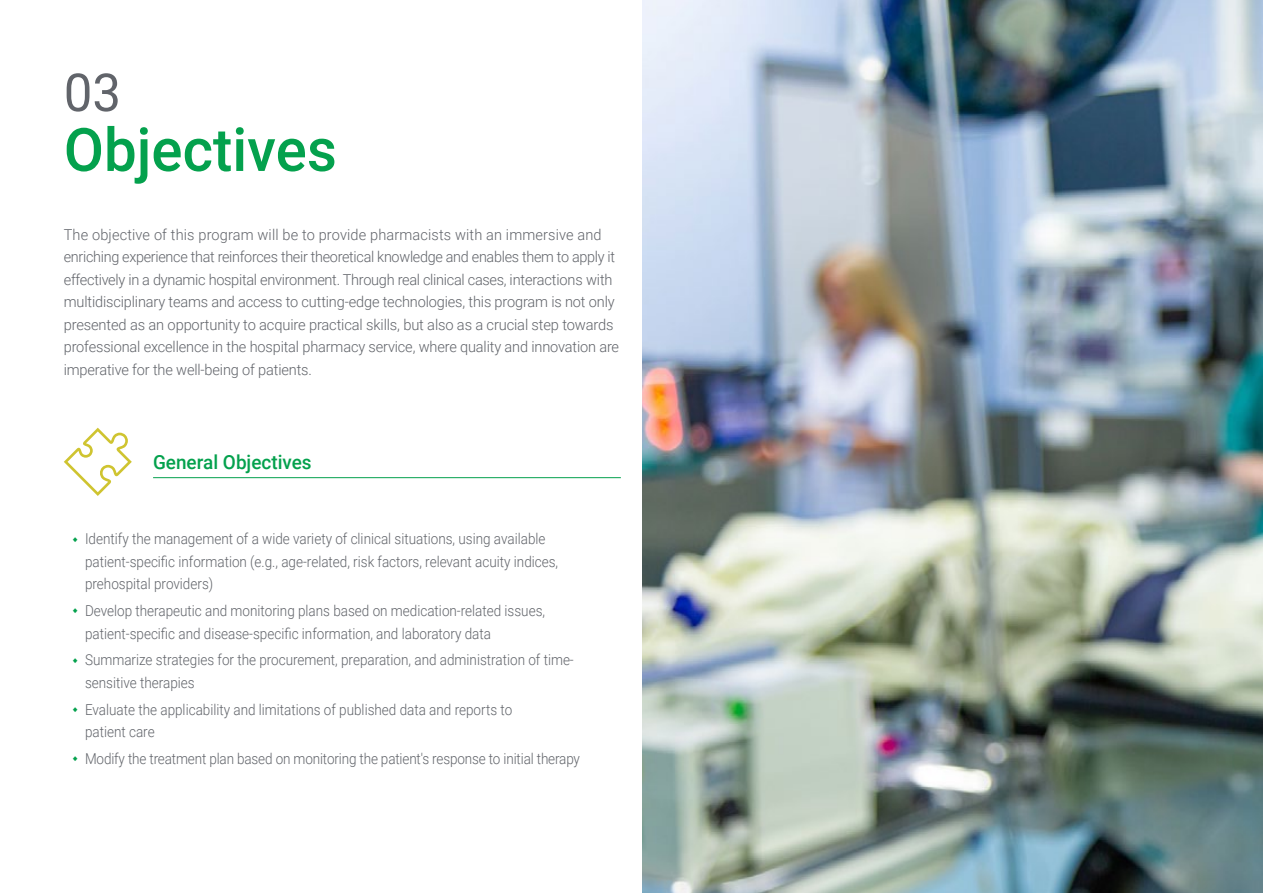
<style>
.page{position:relative;width:1263px;height:893px;background:#fff}
.page>*{position:absolute;margin:0;border:0;box-sizing:border-box;transform-origin:0 0}
.t1{font:500 60px "Roboto";color:#04a14d}
.t2{font:52.5px "Roboto";color:#61646a}
.t3{font:500 19.5px "Roboto";color:#04a14d}
.t4{font:300 15px/22.5px "Roboto";letter-spacing:-.01em;color:#61646a;scale:.9 1}
.t5{font:300 15px/22.5px "Roboto";letter-spacing:-.01em;color:#61646a}
</style>
<div class="page">
<img style="left:642px;top:0;width:621px;height:893px">
<hr style="left:153px;top:477px;width:468px;height:1px;background:#04a14d">
<svg style="left:64px;top:428px;width:68px;height:68px"></svg>
<h2 class="t2" style="left:64px;top:56px;width:59px">03</h2>
<h1 class="t1" style="left:64px;top:108px;width:275px">Objectives</h1>
<p class="t5" style="left:64px;top:222px;width:557px">The objective of this program will be to provide pharmacists with an immersive and enriching experience that reinforces their theoretical knowledge and enables them to apply it effectively in a dynamic hospital environment. Through real clinical cases, interactions with multidisciplinary teams and access to cutting-edge technologies, this program is not only presented as an opportunity to acquire practical skills, but also as a crucial step towards professional excellence in the hospital pharmacy service, where quality and innovation are imperative for the well-being of patients.</p>
<h3 class="t3" style="left:153px;top:449px;width:160px">General Objectives</h3>
<p class="t4" style="left:85px;top:527px;width:527px">Identify the management of a wide variety of clinical situations, using available patient-specific information (e.g., age-related, risk factors, relevant acuity indices, prehospital providers)</p>
<p class="t4" style="left:85px;top:599px;width:513px">Develop therapeutic and monitoring plans based on medication-related issues, patient-specific and disease-specific information, and laboratory data</p>
<p class="t4" style="left:85px;top:648px;width:545px">Summarize strategies for the procurement, preparation, and administration of time&shy;sensitive therapies</p>
<p class="t4" style="left:85px;top:698px;width:476px">Evaluate the applicability and limitations of published data and reports to patient care</p>
<p class="t4" style="left:85px;top:747px;width:551px">Modify the treatment plan based on monitoring the patient's response to initial therapy</p>
</div>
